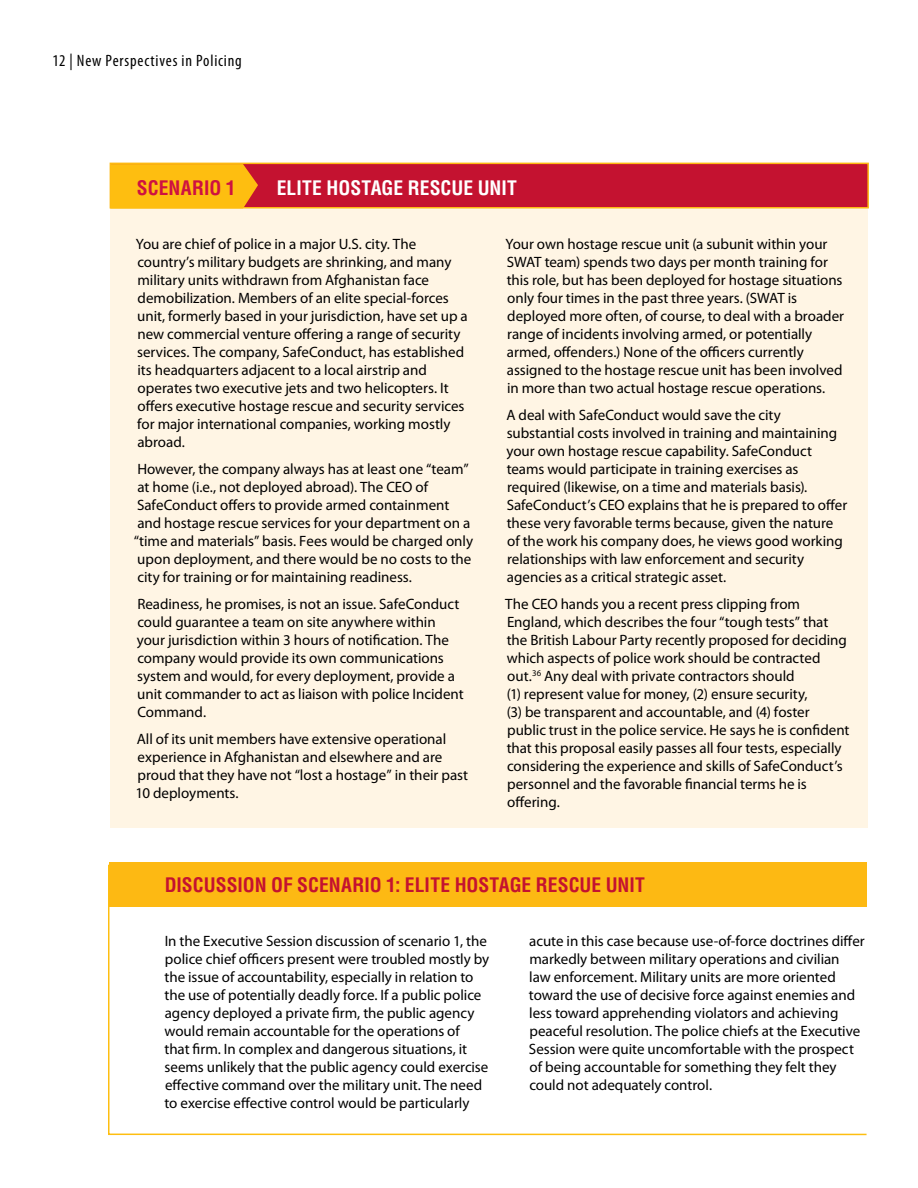
<style>
.page{position:relative;width:918px;height:1188px;background:#fff}
.page>*{position:absolute;margin:0;border:0;box-sizing:border-box;transform-origin:0 0}
.Scenario_discussion{font:700 condensed 19.5px "Helvetica LT Std";letter-spacing:.005em;color:#c41230}
._02-L1_Head{font:700 condensed 19.5px "Helvetica LT Std";letter-spacing:.005em;color:#fff}
._02-L1_Head-2{font:700 condensed 19.5px "Helvetica LT Std";letter-spacing:.005em;color:#ce1141}
.t1{font:condensed 16.5px "Myriad Pro";letter-spacing:.045em;color:#000}
.scenario_body{font:15px/18px "Myriad Pro";color:#000}
</style>
<div class="page">
<div style="left:110px;top:179px;width:757px;height:649px;background:#fff5e4"></div>
<div style="left:110px;top:163px;width:759px;height:45px;background:#c41230;border:2px solid #fdb913"></div>
<svg style="left:110px;top:164px;width:148px;height:44px;background:#fbb511"></svg>
<div style="left:109px;top:862px;width:758px;height:45px;background:#fdb913"></div>
<svg style="left:108px;top:864px;width:759px;height:272px"></svg>
<p class="t1" style="left:53px;top:52px;width:191px">12 | New Perspectives in Policing</p>
<p class="_02-L1_Head-2" style="left:137px;top:175px;width:100px">SCENARIO 1</p>
<p class="_02-L1_Head" style="left:277px;top:175px;width:241px">ELITE HOSTAGE RESCUE UNIT</p>
<p class="scenario_body" style="left:136px;top:234px;width:333px">You are chief of police in a major U.S. city. The country’s military budgets are shrinking, and many military units withdrawn from Afghanistan face demobilization. Members of an elite special-forces unit, formerly based in your jurisdiction, have set up a new commercial venture offering a range of security services. The company, SafeConduct, has established its headquarters adjacent to a local airstrip and operates two executive jets and two helicopters. It offers executive hostage rescue and security services for major international companies, working mostly abroad.</p>
<p class="scenario_body" style="left:134px;top:459px;width:341px">However, the company always has at least one “team” at home (i.e., not deployed abroad). The CEO of SafeConduct offers to provide armed containment and hostage rescue services for your department on a “time and materials” basis. Fees would be charged only upon deployment, and there would be no costs to the city for training or for maintaining readiness.</p>
<p class="scenario_body" style="left:137px;top:594px;width:328px">Readiness, he promises, is not an issue. SafeConduct could guarantee a team on site anywhere within your jurisdiction within 3 hours of notification. The company would provide its own communications system and would, for every deployment, provide a unit commander to act as liaison with police Incident Command.</p>
<p class="scenario_body" style="left:135px;top:729px;width:334px">All of its unit members have extensive operational experience in Afghanistan and elsewhere and are proud that they have not “lost a hostage” in their past 10 deployments.</p>
<p class="scenario_body" style="left:505px;top:234px;width:340px">Your own hostage rescue unit (a subunit within your SWAT team) spends two days per month training for this role, but has been deployed for hostage situations only four times in the past three years. (SWAT is deployed more often, of course, to deal with a broader range of incidents involving armed, or potentially armed, offenders.) None of the officers currently assigned to the hostage rescue unit has been involved in more than two actual hostage rescue operations.</p>
<p class="scenario_body" style="left:506px;top:405px;width:342px">A deal with SafeConduct would save the city substantial costs involved in training and maintaining your own hostage rescue capability. SafeConduct teams would participate in training exercises as required (likewise, on a time and materials basis).<br>SafeConduct’s CEO explains that he is prepared to offer these very favorable terms because, given the nature of the work his company does, he views good working relationships with law enforcement and security agencies as a critical strategic asset.</p>
<p class="scenario_body" style="left:505px;top:594px;width:346px">The CEO hands you a recent press clipping from England, which describes the four “tough tests” that the British Labour Party recently proposed for deciding which aspects of police work should be contracted out.<sup>36</sup> Any deal with private contractors should<br>(1) represent value for money, (2) ensure security,<br>(3) be transparent and accountable, and (4) foster public trust in the police service. He says he is confident that this proposal easily passes all four tests, especially considering the experience and skills of SafeConduct’s personnel and the favorable financial terms he is offering.</p>
<p class="Scenario_discussion" style="left:165px;top:873px;width:482px">DISCUSSION OF SCENARIO 1: ELITE HOSTAGE RESCUE UNIT</p>
<p class="scenario_body" style="left:164px;top:932px;width:326px">In the Executive Session discussion of scenario 1, the police chief officers present were troubled mostly by the issue of accountability, especially in relation to the use of potentially deadly force. If a public police agency deployed a private firm, the public agency would remain accountable for the operations of<br>that firm. In complex and dangerous situations, it seems unlikely that the public agency could exercise effective command over the military unit. The need to exercise effective control would be particularly</p>
<p class="scenario_body" style="left:529px;top:932px;width:337px">acute in this case because use-of-force doctrines differ markedly between military operations and civilian<br>law enforcement. Military units are more oriented toward the use of decisive force against enemies and less toward apprehending violators and achieving peaceful resolution. The police chiefs at the Executive Session were quite uncomfortable with the prospect of being accountable for something they felt they could not adequately control.</p>
</div>
